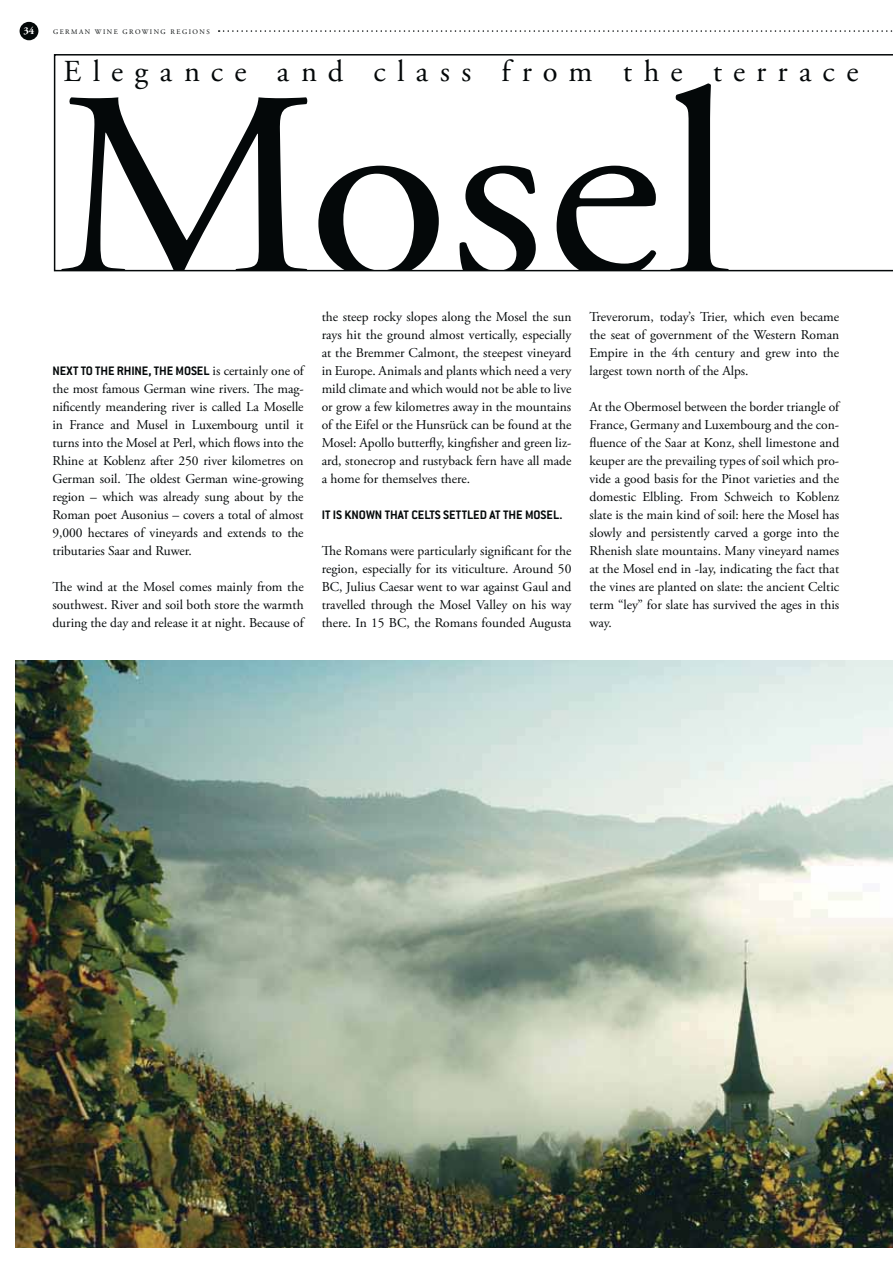
<style>
.page{position:relative;width:893px;height:1263px;background:#fff}
.page>*{position:absolute;margin:0;border:0;box-sizing:border-box;transform-origin:0 0}
.t1{font:267.6px "Adobe Garamond Pro";letter-spacing:.005em;color:#040809;scale:1.08 1}
.t2{font:30.45px "Adobe Garamond Pro";letter-spacing:.37em;color:#040809}
.t3{font:13.5px/18px "Adobe Garamond Pro";color:#040809;text-align:justify}
.t4{font:700 13.5px "Conduit ITC";color:#040809}
.t5{font:700 10.5px "Adobe Garamond Pro";color:#fff}
.t6{font:6.9px "Adobe Garamond Pro";letter-spacing:.215em;color:#040809}
.s1{font-family:"Adobe Garamond Pro";font-weight:400}
</style>
<div class="page">
<img style="left:16px;top:660px;width:876px;height:587px">
<div style="left:20px;top:22px;width:18px;height:18px;background:#040809;border-radius:50%"></div>
<svg style="left:54px;top:54px;width:838px;height:217px"></svg>
<svg style="left:219px;top:30px;width:673px;height:2px"></svg>
<p class="t5" style="left:23px;top:24px;width:12px">34</p>
<p class="t6" style="left:53px;top:29px;width:158px">GERMAN WINE GROWING REGIONS</p>
<h2 class="t2" style="left:64px;top:60px;width:796px">Elegance and class from the terrace</h2>
<h1 class="t1" style="left:54px;top:83px;width:631px">Mosel</h1>
<p class="t4" style="left:52px;top:366px;width:253px">NEXT TO THE RHINE, THE MOSEL <span class="s1">is certainly one of</span></p>
<p class="t3" style="left:52px;top:381px;width:253px">the most famous German wine rivers. The mag&shy;nificently meandering river is called La Moselle in France and Musel in Luxembourg until it turns into the Mosel at Perl, which flows into the Rhine at Koblenz after 250 river kilometres on German soil. The oldest German wine-growing region – which was already sung about by the Roman poet Ausonius – covers a total of almost 9,000 hectares of vineyards and extends to the tributaries Saar and Ruwer.</p>
<p class="t3" style="left:52px;top:579px;width:253px">The wind at the Mosel comes mainly from the southwest. River and soil both store the warmth during the day and release it at night. Because of</p>
<p class="t3" style="left:322px;top:308px;width:251px">the steep rocky slopes along the Mosel the sun rays hit the ground almost vertically, especially at the Bremmer Calmont, the steepest vineyard in Europe. Animals and plants which need a very mild climate and which would not be able to live or grow a few kilometres away in the mountains of the Eifel or the Hunsrück can be found at the Mosel: Apollo butterfly, kingfisher and green liz&shy;ard, stonecrop and rustyback fern have all made a home for themselves there.</p>
<p class="t4" style="left:322px;top:510px;width:242px">IT IS KNOWN THAT CELTS SETTLED AT THE MOSEL.</p>
<p class="t3" style="left:322px;top:542px;width:251px">The Romans were particularly significant for the region, especially for its viticulture. Around 50<br>BC, Julius Caesar went to war against Gaul and travelled through the Mosel Valley on his way there. In 15 BC, the Romans founded Augusta</p>
<p class="t3" style="left:589px;top:309px;width:251px">Treverorum, today’s Trier, which even became the seat of government of the Western Roman Empire in the 4th century and grew into the largest town north of the Alps.</p>
<p class="t3" style="left:589px;top:399px;width:251px">At the Obermosel between the border triangle of France, Germany and Luxembourg and the con&shy;fluence of the Saar at Konz, shell limestone and keuper are the prevailing types of soil which pro&shy;vide a good basis for the Pinot varieties and the domestic Elbling. From Schweich to Koblenz slate is the main kind of soil: here the Mosel has slowly and persistently carved a gorge into the Rhenish slate mountains. Many vineyard names at the Mosel end in -lay, indicating the fact that the vines are planted on slate: the ancient Celtic term “ley” for slate has survived the ages in this way.</p>
</div>
